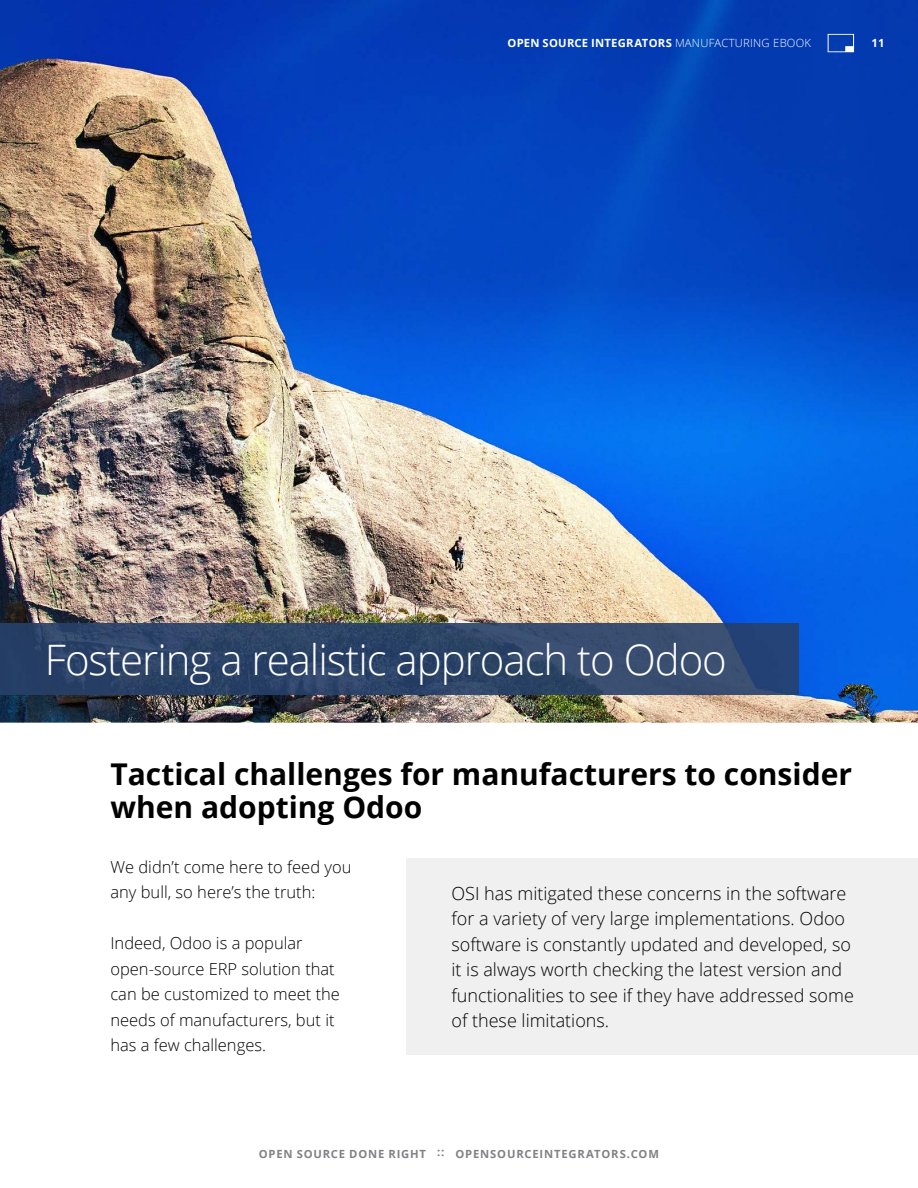
<style>
.page{position:relative;width:918px;height:1188px;background:#fff}
.page>*{position:absolute;margin:0;border:0;box-sizing:border-box;transform-origin:0 0}
.t1{font:300 42px "Open Sans";letter-spacing:-.025em;color:#fff}
.t2{font:700 30px/33px "Open Sans";color:#000}
.t3{font:300 18px/25.5px "Open Sans";color:#000}
.t4{font:300 16.5px/25.5px "Open Sans";color:#000}
.t5{font:700 11.25px "Open Sans";letter-spacing:.07em;color:#808285}
.t6{font:700 11.25px "Open Sans";letter-spacing:.02em;color:#fff}
.s1{font-weight:300}
</style>
<div class="page">
<div style="left:407px;top:859px;width:511px;height:196px;background:#f0f0f0"></div>
<img style="left:0;top:0;width:918px;height:723px">
<img style="left:0;top:623px;width:798px;height:72px">
<svg style="left:828px;top:34px;width:26px;height:18px"></svg>
<p class="t6" style="left:508px;top:35px;width:305px">OPEN SOURCE INTEGRATORS <span class="s1">MANUFACTURING EBOOK</span></p>
<p class="t6" style="left:872px;top:35px;width:14px">11</p>
<h1 class="t1" style="left:45px;top:631px;width:683px">Fostering a realistic approach to Odoo</h1>
<h2 class="t2" style="left:110px;top:757px;width:743px">Tactical challenges for manufacturers to consider when adopting Odoo</h2>
<p class="t4" style="left:110px;top:853px;width:242px">We didn’t come here to feed you any bull, so here’s the truth:</p>
<p class="t4" style="left:110px;top:930px;width:231px">Indeed, Odoo is a popular open-source ERP solution that can be customized to meet the needs of manufacturers, but it has a few challenges.</p>
<p class="t3" style="left:452px;top:880px;width:404px">OSI has mitigated these concerns in the software for a variety of very large implementations. Odoo software is constantly updated and developed, so it is always worth checking the latest version and functionalities to see if they have addressed some of these limitations.</p>
<p class="t5" style="left:259px;top:1146px;width:402px">OPEN SOURCE DONE RIGHT :: OPENSOURCEINTEGRATORS.COM</p>
</div>
